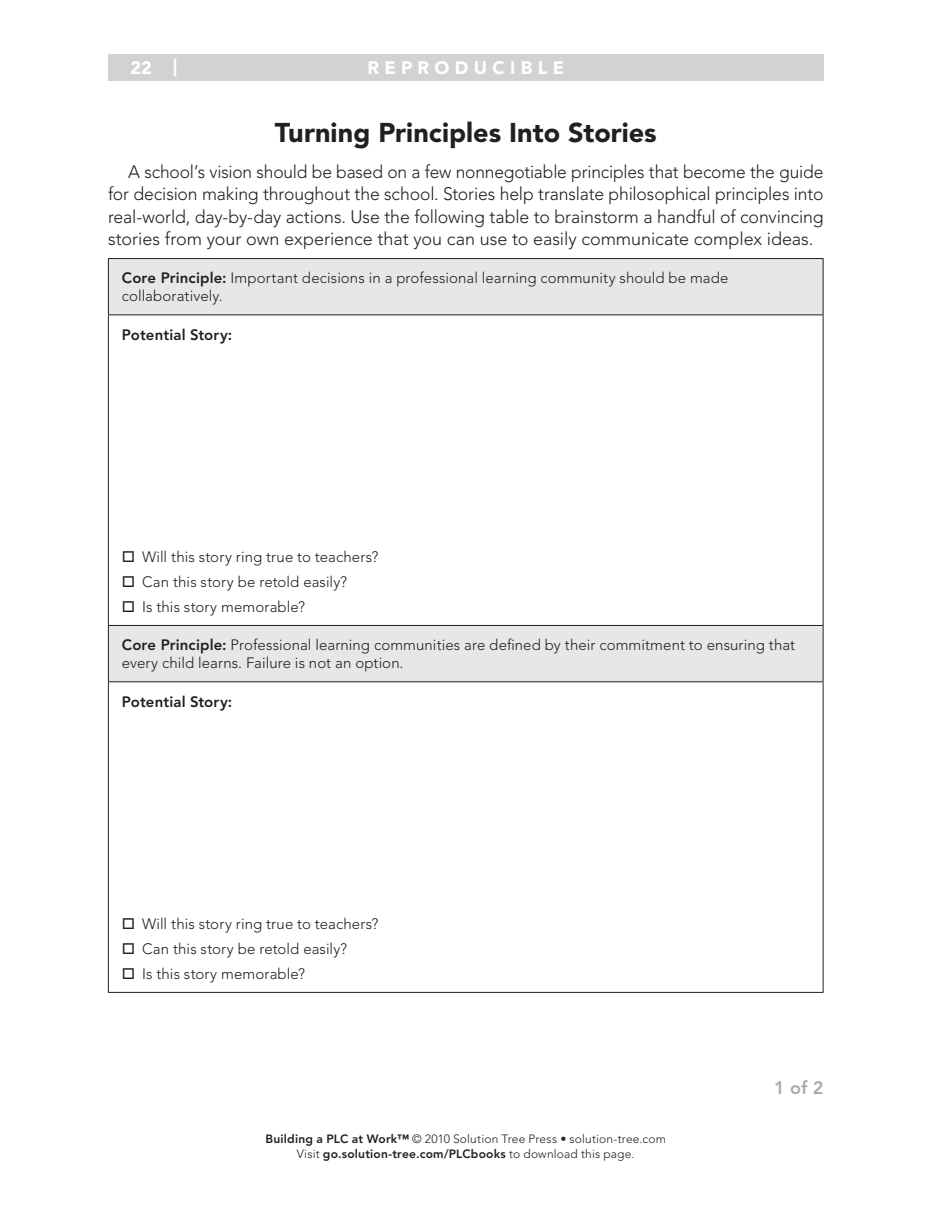
<style>
.page{position:relative;width:945px;height:1215px;background:#fff}
.page>*{position:absolute;margin:0;border:0;box-sizing:border-box;transform-origin:0 0}
.t1{font:900 27px "Avenir LT Std";color:#231f20}
.t2{font:300 18px/22.5px "Avenir LT Std";letter-spacing:-.005em;color:#231f20;text-align:justify}
.t3{font:900 18px "Avenir LT Std";letter-spacing:.295em;color:#fff}
.t4{font:800 18px "Avenir LT Std";color:#a8a9ad}
.t5{font:300 15px/24.8px "Avenir LT Std";letter-spacing:.005em;color:#231f20}
.t6{font:800 15px "Avenir LT Std";letter-spacing:.01em;color:#231f20}
.t7{font:300 12px/15px "Avenir LT Std";letter-spacing:.015em;color:#231f20;text-align:center}
.s1{font-weight:800}
</style>
<div class="page">
<div style="left:108px;top:54px;width:716px;height:27px;background:#d1d2d4"></div>
<svg style="left:109px;top:259px;width:714px;height:422px"></svg>
<hr style="left:108px;top:315px;width:1px;height:310px;background:#231f20">
<hr style="left:823px;top:315px;width:1px;height:310px;background:#231f20">
<hr style="left:108px;top:682px;width:1px;height:310px;background:#231f20">
<hr style="left:823px;top:682px;width:1px;height:310px;background:#231f20">
<hr style="left:108px;top:258px;width:716px;height:1px;background:#231f20">
<hr style="left:108px;top:259px;width:1px;height:56px;background:#231f20">
<hr style="left:823px;top:259px;width:1px;height:56px;background:#231f20">
<hr style="left:108px;top:315px;width:716px;height:1px;background:#231f20">
<hr style="left:108px;top:625px;width:716px;height:1px;background:#231f20">
<hr style="left:108px;top:626px;width:1px;height:55px;background:#231f20">
<hr style="left:823px;top:626px;width:1px;height:55px;background:#231f20">
<hr style="left:108px;top:681px;width:716px;height:1px;background:#231f20">
<hr style="left:108px;top:992px;width:716px;height:1px;background:#231f20">
<svg style="left:123px;top:551px;width:11px;height:11px"></svg>
<svg style="left:123px;top:576px;width:11px;height:11px"></svg>
<svg style="left:123px;top:601px;width:11px;height:11px"></svg>
<p class="t3" style="left:131px;top:57px;width:48px">22 |</p>
<p class="t3" style="left:367px;top:57px;width:198px">REPRODUCIBLE</p>
<h1 class="t1" style="left:275px;top:116px;width:383px">Turning Principles Into Stories</h1>
<p class="t2" style="left:108px;top:161px;width:717px;text-indent:20px">A school’s vision should be based on a few nonnegotiable principles that become the guide for decision making throughout the school. Stories help translate philosophical principles into real-world, day-by-day actions. Use the following table to brainstorm a handful of convincing stories from your own experience that you can use to easily communicate complex ideas.</p>
<p class="t5" style="left:122px;top:269px;width:608px;line-height:18px"><span class="s1">Core Principle:</span> Important decisions in a professional learning community should be made collaboratively.</p>
<p class="t6" style="left:122px;top:326px;width:112px">Potential Story:</p>
<p class="t5" style="left:142px;top:545px;width:238px">Will this story ring true to teachers?<br>Can this story be retold easily?<br>Is this story memorable?</p>
<p class="t5" style="left:122px;top:636px;width:675px;line-height:18px"><span class="s1">Core Principle:</span> Professional learning communities are defined by their commitment to ensuring that every child learns. Failure is not an option.</p>
<p class="t6" style="left:122px;top:693px;width:112px">Potential Story:</p>
<p class="t5" style="left:142px;top:912px;width:238px">Will this story ring true to teachers?<br>Can this story be retold easily?<br>Is this story memorable?</p>
<p class="t7" style="left:265px;top:1131px;width:402px"><span class="s1">Building a PLC at Work™</span> © 2010 Solution Tree Press • solution-tree.com<br>Visit <span class="s1">go.solution-tree.com/PLCbooks</span> to download this page.</p>
<p class="t4" style="left:774px;top:1077px;width:51px">1 of 2</p>
</div>
